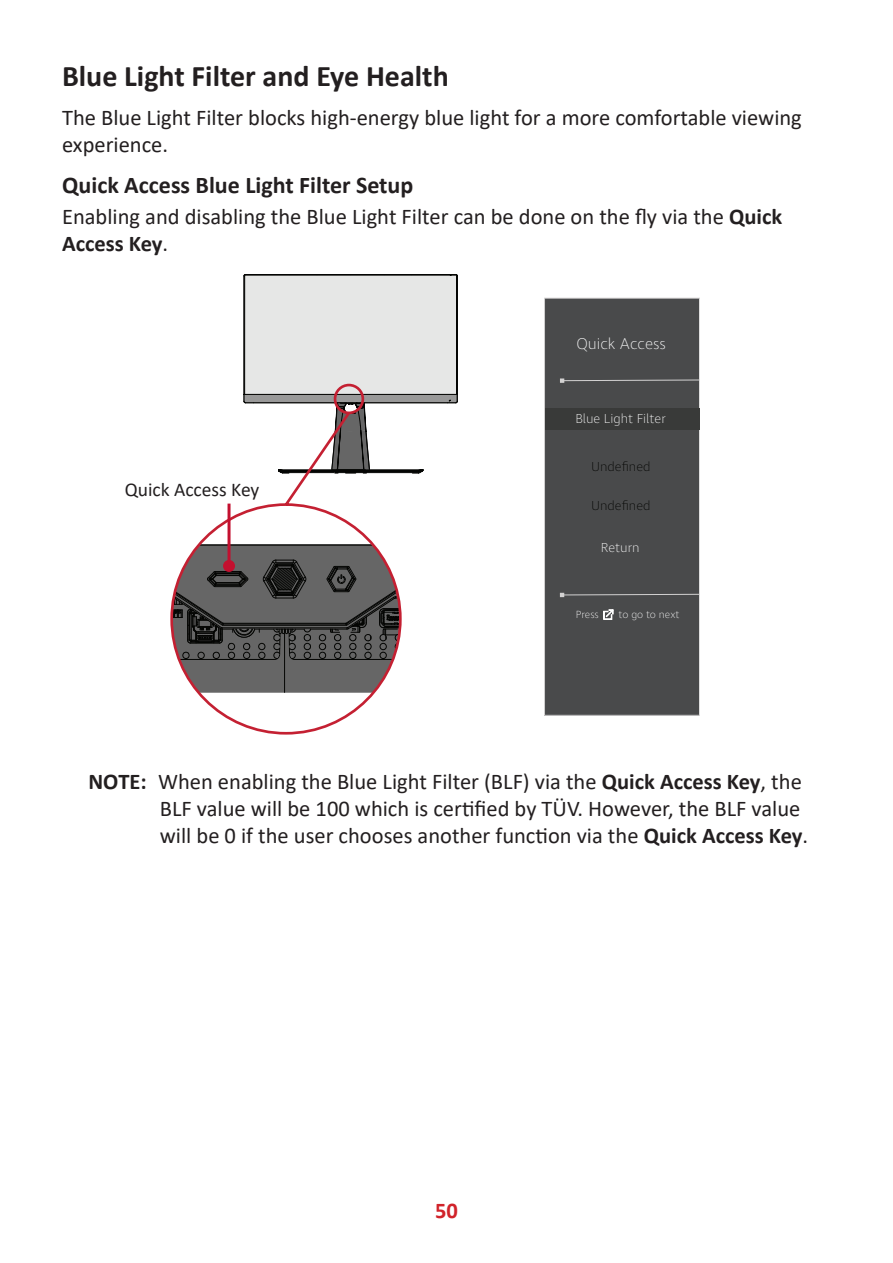
<style>
.page{position:relative;width:893px;height:1263px;background:#fff}
.page>*{position:absolute;margin:0;border:0;box-sizing:border-box;transform-origin:0 0}
.Heading_2{font:700 30px "Calibri";color:#231f20}
.Heading_3{font:700 24px "Calibri";color:#231f20}
.Note{font:22.5px/27px "Calibri";color:#231f20}
.Body{font:22.5px/27px "Calibri";color:#231f20}
.t1{font:700 22.5px "Calibri";color:#d1232a}
.Body-2{font:19.5px "Calibri";color:#231f20}
.t2{font:200 15.9px "Ingra";color:#fff}
.t3{font:200 13.2px "Ingra";color:#fff}
.t4{font:200 13.2px "Ingra";color:#040503}
.t5{font:200 10.5px "Ingra";letter-spacing:-.005em;color:#fff}
.s1{font-weight:700}
</style>
<div class="page">
<svg style="left:244px;top:274px;width:213px;height:200px;background:#dddddc"></svg>
<div style="left:334px;top:384px;width:30px;height:30px;border:3px solid #c42032;border-radius:50%"></div>
<svg style="left:170px;top:409px;width:233px;height:326px"></svg>
<div style="left:544px;top:298px;width:155px;height:417px;background:#494a4b"></div>
<div style="left:544px;top:298px;width:155px;height:418px;border:1px solid #d3d2d2"></div>
<div style="left:545px;top:408px;width:154px;height:22px;background:#393a39"></div>
<svg style="left:560px;top:378px;width:139px;height:5px"></svg>
<svg style="left:560px;top:593px;width:139px;height:4px"></svg>
<svg style="left:603px;top:609px;width:11px;height:11px"></svg>
<hr style="left:228px;top:504px;width:3px;height:62px;background:#c3102f">
<div style="left:223px;top:560px;width:12px;height:12px;background:#c3102f;border-radius:50%"></div>
<p class="Heading_2" style="left:62px;top:55px;width:388px">Blue Light Filter and Eye Health</p>
<p class="Body" style="left:62px;top:103px;width:741px">The Blue Light Filter blocks high-energy blue light for a more comfortable viewing experience.</p>
<p class="Heading_3" style="left:62px;top:168px;width:353px">Quick Access Blue Light Filter Setup</p>
<p class="Body" style="left:62px;top:202px;width:722px">Enabling and disabling the Blue Light Filter can be done on the fly via the <span class="s1">Quick<br>Access Key</span>.</p>
<p class="t2" style="left:576px;top:334px;width:91px">Quick Access</p>
<p class="t3" style="left:575px;top:411px;width:92px">Blue Light Filter</p>
<p class="Body-2" style="left:125px;top:476px;width:136px">Quick Access Key</p>
<p class="t4" style="left:591px;top:458px;width:61px">Undefined</p>
<p class="t4" style="left:591px;top:498px;width:61px">Undefined</p>
<p class="t3" style="left:601px;top:540px;width:40px">Return</p>
<p class="t5" style="left:576px;top:608px;width:24px">Press</p>
<p class="t5" style="left:618px;top:608px;width:63px">to go to next</p>
<p class="Note" style="left:160px;top:768px;width:650px;text-indent:-71px"><span class="s1">NOTE:</span> When enabling the Blue Light Filter (BLF) via the <span class="s1">Quick Access Key</span>, the<br>BLF value will be 100 which is certified by TÜV. However, the BLF value will be 0 if the user chooses another function via the <span class="s1">Quick Access Key</span>.</p>
<p class="t1" style="left:435px;top:1194px;width:24px">50</p>
</div>
